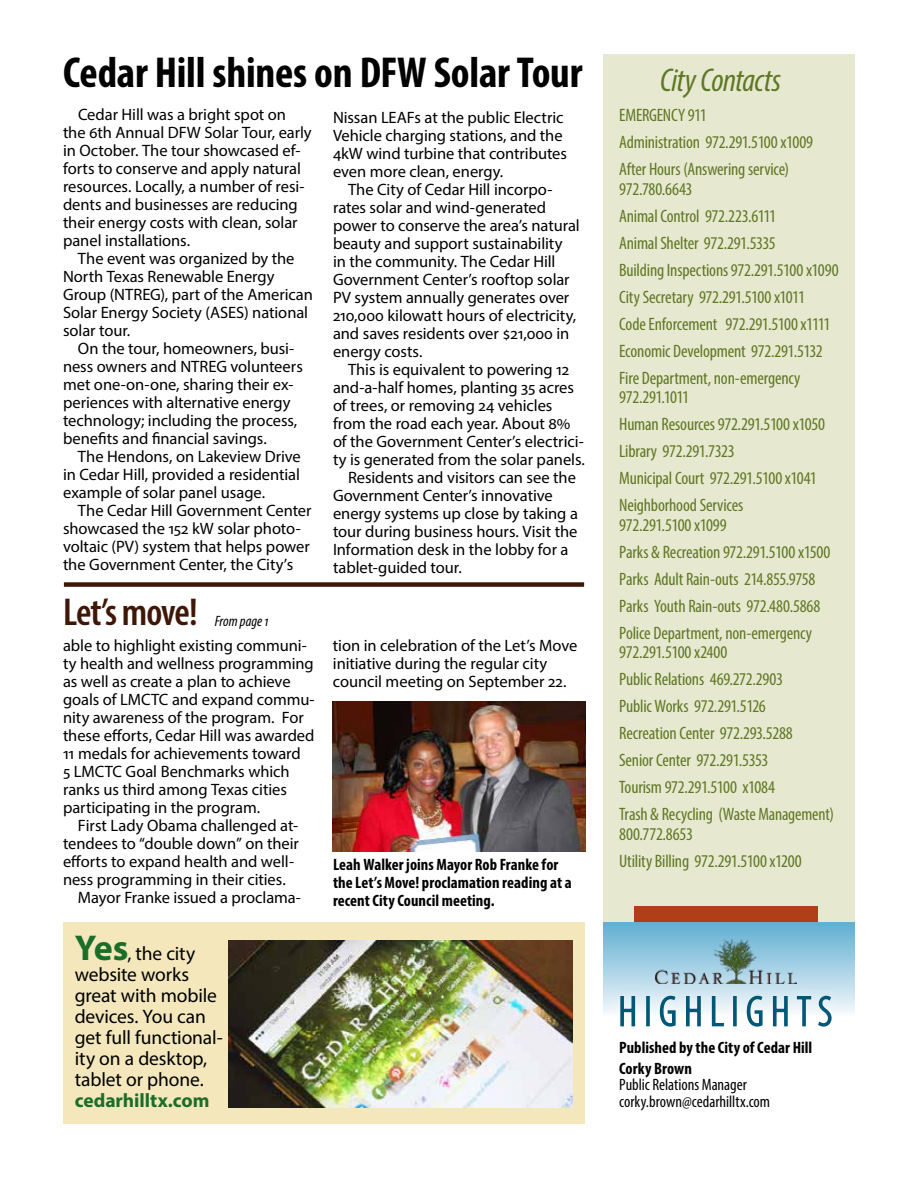
<style>
.page{position:relative;width:918px;height:1188px;background:#fff}
.page>*{position:absolute;margin:0;border:0;box-sizing:border-box;transform-origin:0 0}
.t1{font:700 condensed 43.5px "Myriad Pro";letter-spacing:-.005em;color:#000}
.t2{font:600 condensed 39px "Myriad Pro";letter-spacing:-.03em;color:#3e1707}
.t3{font:italic condensed 33px "Myriad Pro";letter-spacing:-.015em;color:#5e7824}
.t4{font:19.5px/21px "Myriad Pro";letter-spacing:-.005em;color:#000}
.t5{font:700 19.5px "Myriad Pro";letter-spacing:-.005em;color:#1b6d2a}
.t6{font:condensed 18px/27px "Myriad Pro";letter-spacing:-.01em;color:#5e7824}
.t7{font:16.5px/18px "Myriad Pro";letter-spacing:-.005em;color:#000}
.t8{font:700 condensed 16.5px/18px "Myriad Pro";letter-spacing:.005em;color:#000}
.t9{font:condensed 16.5px/16.5px "Myriad Pro";color:#000}
.t10{font:italic condensed 15px "Myriad Pro";color:#000}
.s1{font-weight:700;font-size:36px;color:#1b6d2a}
</style>
<div class="page">
<div style="left:603px;top:54px;width:252px;height:896px;background:#e7e8d0"></div>
<div style="left:634px;top:906px;width:184px;height:22px;background:#b03f19"></div>
<svg style="left:603px;top:923px;width:252px;height:90px;background:#8ac3dd"></svg>
<div style="left:608px;top:983px;width:236px;height:56px;background:#fff;opacity:.75"></div>
<svg style="left:619px;top:995px;width:214px;height:33px"></svg>
<img style="left:656px;top:940px;width:141px;height:43px">
<div style="left:64px;top:582px;width:520px;height:5px;background:#3e1707"></div>
<div style="left:64px;top:923px;width:521px;height:201px;background:#f3e7bb"></div>
<img style="left:228px;top:941px;width:344px;height:167px">
<img style="left:333px;top:702px;width:253px;height:150px">
<h1 class="t1" style="left:63px;top:45px;width:521px">Cedar Hill shines on DFW Solar Tour</h1>
<p class="t7" style="left:63px;top:105px;width:250px;text-indent:15px">Cedar Hill was a bright spot on the 6th Annual DFW Solar Tour, early in October. The tour showcased ef&shy;forts to conserve and apply natural resources. Locally, a number of resi&shy;dents and businesses are reducing their energy costs with clean, solar panel installations.</p>
<p class="t7" style="left:63px;top:249px;width:251px;text-indent:15px">The event was organized by the<br>North Texas Renewable Energy<br>Group (NTREG), part of the American<br>Solar Energy Society (ASES) national solar tour.</p>
<p class="t7" style="left:63px;top:339px;width:241px;text-indent:15px">On the tour, homeowners, busi&shy;ness owners and NTREG volunteers met one-on-one, sharing their ex&shy;periences with alternative energy technology; including the process, benefits and financial savings.</p>
<p class="t7" style="left:63px;top:447px;width:239px;text-align:justify;text-indent:15px">The Hendons, on Lakeview Drive in Cedar Hill, provided a residential example of solar panel usage.</p>
<p class="t7" style="left:63px;top:501px;width:250px;text-indent:15px">The Cedar Hill Government Center showcased the 152 kW solar photo&shy;voltaic (PV) system that helps power the Government Center, the City’s</p>
<h2 class="t2" style="left:63px;top:588px;width:136px">Let’s move!</h2>
<p class="t10" style="left:215px;top:612px;width:55px">From page 1</p>
<p class="t7" style="left:63px;top:637px;width:253px">able to highlight existing communi&shy;ty health and wellness programming as well as create a plan to achieve goals of LMCTC and expand commu&shy;nity awareness of the program. For these efforts, Cedar Hill was awarded 11 medals for achievements toward<br>5 LMCTC Goal Benchmarks which ranks us third among Texas cities participating in the program.</p>
<p class="t7" style="left:78px;top:817px;width:222px">First Lady Obama challenged at-</p>
<p class="t7" style="left:63px;top:835px;width:237px">tendees to “double down” on their</p>
<p class="t7" style="left:63px;top:853px;width:233px">efforts to expand health and well-</p>
<p class="t7" style="left:63px;top:871px;width:224px">ness programming in their cities.</p>
<p class="t7" style="left:78px;top:889px;width:225px">Mayor Franke issued a proclama-</p>
<p class="t4" style="left:75px;top:943px;width:149px"><span class="s1">Yes</span>, the city website works great with mobile devices. You can get full functional&shy;ity on a desktop, tablet or phone.</p>
<p class="t5" style="left:75px;top:1088px;width:136px">cedarhilltx.com</p>
<p class="t7" style="left:333px;top:108px;width:236px">Nissan LEAFs at the public Electric<br>Vehicle charging stations, and the<br>4kW wind turbine that contributes even more clean, energy.</p>
<p class="t7" style="left:333px;top:180px;width:248px;text-indent:15px">The City of Cedar Hill incorpo&shy;rates solar and wind-generated power to conserve the area’s natural beauty and support sustainability<br>in the community. The Cedar Hill<br>Government Center’s rooftop solar<br>PV system annually generates over<br>210,000 kilowatt hours of electricity, and saves residents over $21,000 in energy costs.</p>
<p class="t7" style="left:348px;top:360px;width:223px">This is equivalent to powering 12</p>
<p class="t7" style="left:333px;top:378px;width:243px">and-a-half homes, planting 35 acres</p>
<p class="t7" style="left:333px;top:396px;width:221px">of trees, or removing 24 vehicles</p>
<p class="t7" style="left:333px;top:414px;width:239px">from the road each year. About 8%</p>
<p class="t7" style="left:333px;top:432px;width:252px">of the Government Center’s electrici-</p>
<p class="t7" style="left:333px;top:450px;width:254px">ty is generated from the solar panels.</p>
<p class="t7" style="left:348px;top:468px;width:229px">Residents and visitors can see the</p>
<p class="t7" style="left:333px;top:486px;width:221px">Government Center’s innovative</p>
<p class="t7" style="left:333px;top:504px;width:246px">energy systems up close by taking a</p>
<p class="t7" style="left:333px;top:522px;width:246px">tour during business hours. Visit the</p>
<p class="t7" style="left:333px;top:540px;width:237px">Information desk in the lobby for a</p>
<p class="t7" style="left:333px;top:558px;width:130px">tablet-guided tour.</p>
<p class="t7" style="left:333px;top:637px;width:246px">tion in celebration of the Let’s Move initiative during the regular city council meeting on September 22.</p>
<p class="t8" style="left:333px;top:856px;width:240px">Leah Walker joins Mayor Rob Franke for the Let’s Move! proclamation reading at a recent City Council meeting.</p>
<h3 class="t3" style="left:660px;top:60px;width:122px">City Contacts</h3>
<p class="t6" style="left:619px;top:102px;width:195px">EMERGENCY 911<br>Administration 972.291.5100 x1009<br>After Hours (Answering service)</p>
<p class="t6" style="left:619px;top:175px;width:221px">972.780.6643<br>Animal Control 972.223.6111<br>Animal Shelter 972.291.5335<br>Building Inspections 972.291.5100 x1090<br>City Secretary 972.291.5100 x1011<br>Code Enforcement 972.291.5100 x1111<br>Economic Development 972.291.5132<br>Fire Department, non-emergency</p>
<p class="t6" style="left:619px;top:384px;width:207px">972.291.1011<br>Human Resources 972.291.5100 x1050<br>Library 972.291.7323<br>Municipal Court 972.291.5100 x1041<br>Neighborhood Services</p>
<p class="t6" style="left:619px;top:511px;width:213px">972.291.5100 x1099<br>Parks &amp; Recreation 972.291.5100 x1500<br>Parks Adult Rain-outs 214.855.9758<br>Parks Youth Rain-outs 972.480.5868<br>Police Department, non-emergency</p>
<p class="t6" style="left:619px;top:639px;width:216px">972.291.5100 x2400<br>Public Relations 469.272.2903<br>Public Works 972.291.5126<br>Recreation Center 972.293.5288<br>Senior Center 972.291.5353<br>Tourism 972.291.5100 x1084<br>Trash &amp; Recycling (Waste Management)</p>
<p class="t6" style="left:619px;top:820px;width:184px">800.772.8653<br>Utility Billing 972.291.5100 x1200</p>
<p class="t8" style="left:619px;top:1036px;width:195px;line-height:21px">Published by the City of Cedar Hill<br>Corky Brown</p>
<p class="t9" style="left:619px;top:1076px;width:152px">Public Relations Manager corky.brown@cedarhilltx.com</p>
</div>
